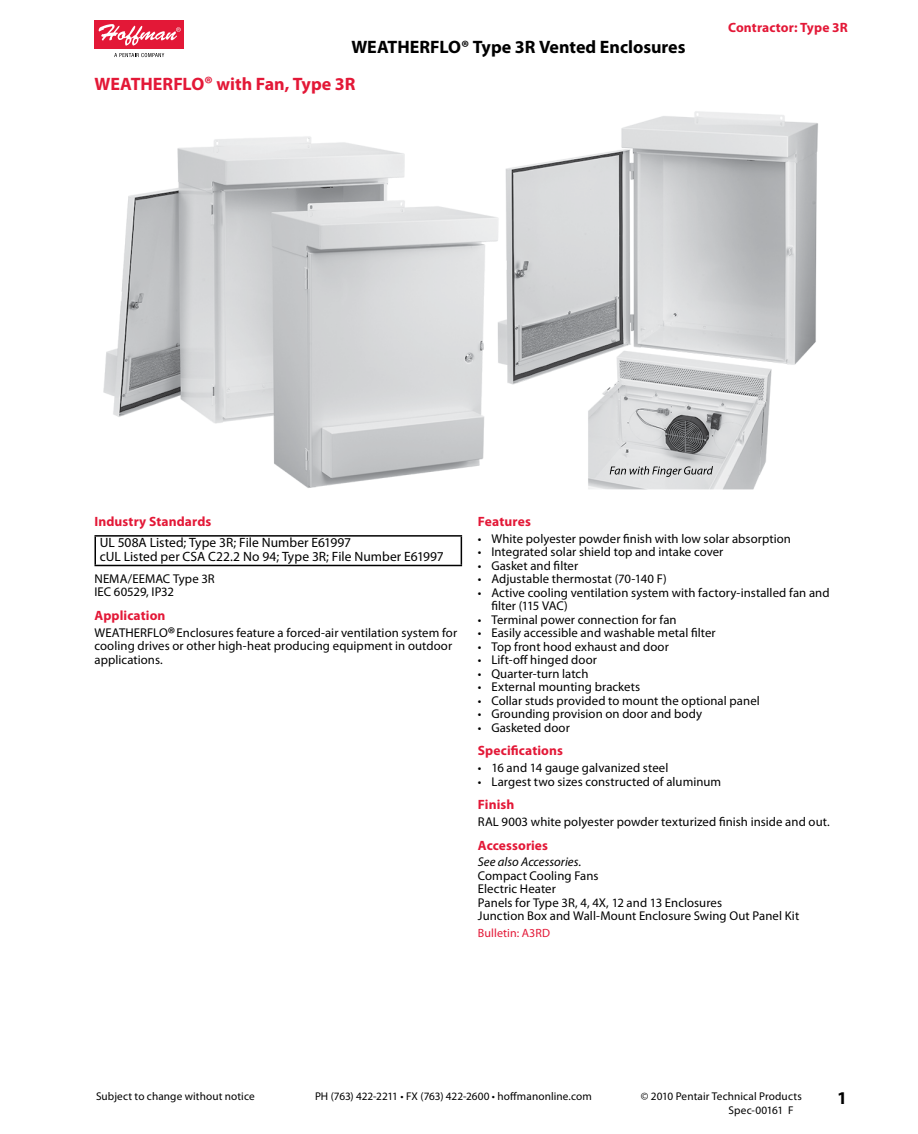
<style>
.page{position:relative;width:918px;height:1134px;background:#fff}
.page>*{position:absolute;margin:0;border:0;box-sizing:border-box;transform-origin:0 0}
.t1{font:700 18px "Myriad Pro";letter-spacing:-.005em;color:#000}
.t2{font:700 18px "Myriad Pro";letter-spacing:-.005em;color:#e31837}
.t3{font:700 13.5px "Myriad Pro";letter-spacing:.01em;color:#e31837}
.t4{font:13.5px/13.5px "Myriad Pro";letter-spacing:.005em;color:#000}
.t5{font:12.75px/13.5px "Myriad Pro";letter-spacing:.005em;color:#000}
.t6{font:italic 12.75px "Myriad Pro";color:#000}
.t7{font:12px "Myriad Pro";letter-spacing:.01em;color:#e31837}
.t8{font:11.25px "Myriad Pro";letter-spacing:.01em;color:#000}
.s1{font-size:19.5px}
.s2{font-size:14.25px}
</style>
<div class="page">
<div style="left:94px;top:21px;width:90px;height:28px;background:#e31837"></div>
<svg style="left:99px;top:24px;width:82px;height:22px"></svg>
<svg style="left:114px;top:53px;width:50px;height:4px"></svg>
<img style="left:103px;top:111px;width:715px;height:379px">
<svg style="left:610px;top:466px;width:103px;height:11px"></svg>
<hr style="left:94px;top:535px;width:368px;height:2px;background:#000">
<hr style="left:94px;top:537px;width:2px;height:28px;background:#000">
<svg style="left:461px;top:537px;width:1px;height:28px"></svg>
<hr style="left:94px;top:565px;width:368px;height:1px;background:#000">
<h1 class="t1" style="left:351px;top:36px;width:336px">WEATHERFLO® Type 3R Vented Enclosures</h1>
<h1 class="t2" style="left:94px;top:72px;width:262px">WEATHERFLO<span class="s1">®</span> with Fan, Type 3R</h1>
<p class="t3" style="left:728px;top:19px;width:121px">Contractor: Type 3R</p>
<p class="t3" style="left:94px;top:513px;width:118px">Industry Standards</p>
<p class="t4" style="left:100px;top:536px;width:346px">UL 508A Listed; Type 3R; File Number E61997<br>cUL Listed per CSA C22.2 No 94; Type 3R; File Number E61997</p>
<p class="t5" style="left:94px;top:572px;width:122px">NEMA/EEMAC Type 3R<br>IEC 60529, IP32</p>
<p class="t3" style="left:94px;top:607px;width:73px">Application</p>
<p class="t5" style="left:94px;top:625px;width:364px">WEATHERFLO<span class="s2">®</span> Enclosures feature a forced-air ventilation system for cooling drives or other high-heat producing equipment in outdoor applications.</p>
<p class="t3" style="left:478px;top:513px;width:54px">Features</p>
<p class="t5" style="left:478px;top:531px;width:315px">• White polyester powder finish with low solar absorption</p>
<p class="t5" style="left:478px;top:545px;width:247px">• Integrated solar shield top and intake cover</p>
<p class="t5" style="left:478px;top:558px;width:102px">• Gasket and filter</p>
<p class="t5" style="left:478px;top:572px;width:190px">• Adjustable thermostat (70-140 F)</p>
<p class="t5" style="left:491px;top:585px;width:340px;text-indent:-14px">• Active cooling ventilation system with factory-installed fan and filter (115 VAC)</p>
<p class="t5" style="left:478px;top:612px;width:200px">• Terminal power connection for fan</p>
<p class="t5" style="left:478px;top:626px;width:239px">• Easily accessible and washable metal filter</p>
<p class="t5" style="left:478px;top:639px;width:192px">• Top front hood exhaust and door</p>
<p class="t5" style="left:478px;top:653px;width:121px">• Lift-off hinged door</p>
<p class="t5" style="left:478px;top:666px;width:112px">• Quarter-turn latch</p>
<p class="t5" style="left:478px;top:680px;width:164px">• External mounting brackets</p>
<p class="t5" style="left:478px;top:693px;width:283px">• Collar studs provided to mount the optional panel</p>
<p class="t5" style="left:478px;top:707px;width:226px">• Grounding provision on door and body</p>
<p class="t5" style="left:478px;top:720px;width:93px">• Gasketed door</p>
<p class="t3" style="left:478px;top:742px;width:87px">Specifications</p>
<p class="t5" style="left:478px;top:761px;width:192px">• 16 and 14 gauge galvanized steel</p>
<p class="t5" style="left:478px;top:774px;width:245px">• Largest two sizes constructed of aluminum</p>
<p class="t3" style="left:478px;top:796px;width:38px">Finish</p>
<p class="t5" style="left:478px;top:815px;width:353px">RAL 9003 white polyester powder texturized finish inside and out.</p>
<p class="t3" style="left:478px;top:836px;width:72px">Accessories</p>
<p class="t6" style="left:478px;top:854px;width:105px">See also Accessories.</p>
<p class="t5" style="left:478px;top:869px;width:323px">Compact Cooling Fans<br>Electric Heater<br>Panels for Type 3R, 4, 4X, 12 and 13 Enclosures<br>Junction Box and Wall-Mount Enclosure Swing Out Panel Kit</p>
<p class="t7" style="left:478px;top:926px;width:74px">Bulletin: A3RD</p>
<p class="t8" style="left:96px;top:1089px;width:160px">Subject to change without notice</p>
<p class="t8" style="left:315px;top:1089px;width:278px">PH (763) 422-2211 • FX (763) 422-2600 • hoffmanonline.com</p>
<p class="t8" style="left:641px;top:1089px;width:162px">© 2010 Pentair Technical Products</p>
<h1 class="t1" style="left:837px;top:1087px;width:11px">1</h1>
<p class="t8" style="left:729px;top:1103px;width:66px">Spec-00161 F</p>
</div>
